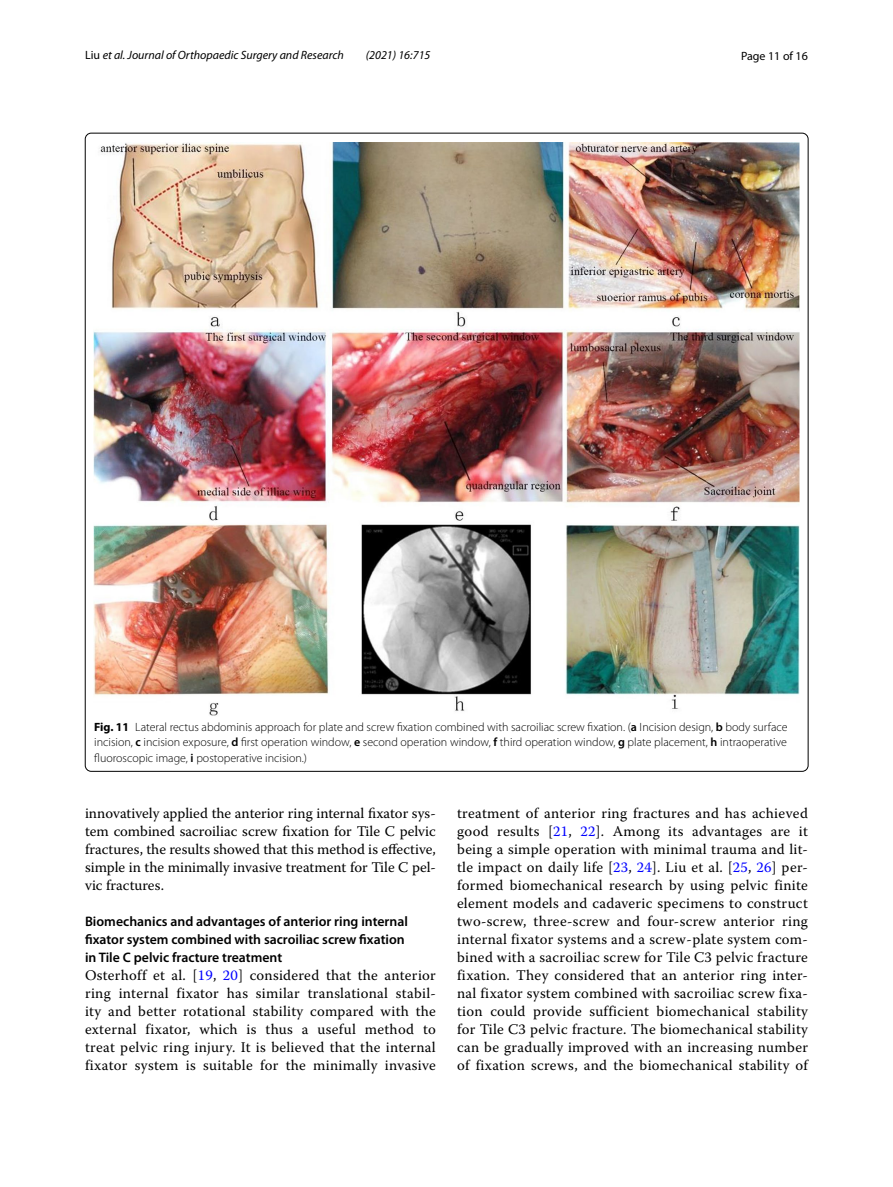
<style>
.page{position:relative;width:893px;height:1187px;background:#fff}
.page>*{position:absolute;margin:0;border:0;box-sizing:border-box;transform-origin:0 0}
.t1{font:14.7px/18px "Warnock Pro";letter-spacing:.02em;color:#000;text-align:justify}
.t2{font:600 13.8px/18px "Myriad Pro";color:#000}
.t3{font:300 12px/15px "Myriad Pro";color:#000;text-align:justify}
.t4{font:italic 12px "Myriad Pro";color:#000}
.t5{font:12px "Myriad Pro";color:#000}
.s1{font-style:normal}
.s2{font-weight:700}
.s3{font-weight:600}
.s4{color:#00f}
</style>
<div class="page">
<img style="left:94px;top:142px;width:706px;height:574px">
<p class="t4" style="left:85px;top:48px;width:260px"><span class="s1">Liu</span> et al. Journal of Orthopaedic Surgery and Research</p>
<p class="t4" style="left:366px;top:48px;width:66px">(2021) 16:715</p>
<p class="t5" style="left:741px;top:48px;width:68px">Page 11 of 16</p>
<p class="t3" style="left:94px;top:720px;width:695px"><span class="s2">Fig. 11</span> Lateral rectus abdominis approach for plate and screw fixation combined with sacroiliac screw fixation. (<span class="s3">a</span> Incision design, <span class="s3">b</span> body surface incision, <span class="s3">c</span> incision exposure, <span class="s3">d</span> first operation window, <span class="s3">e</span> second operation window, <span class="s3">f</span> third operation window, <span class="s3">g</span> plate placement, <span class="s3">h</span> intraoperative fluoroscopic image, <span class="s3">i</span> postoperative incision.)</p>
<p class="t1" style="left:85px;top:804px;width:352px">innovatively applied the anterior ring internal fixator sys&shy;tem combined sacroiliac screw fixation for Tile C pelvic fractures, the results showed that this method is effective, simple in the minimally invasive treatment for Tile C pel&shy;vic fractures.</p>
<p class="t2" style="left:85px;top:912px;width:324px">Biomechanics and advantages of anterior ring internal fixator system combined with sacroiliac screw fixation in Tile C pelvic fracture treatment</p>
<p class="t1" style="left:85px;top:966px;width:352px">Osterhoff et al. [<span class="s4">19</span>, <span class="s4">20</span>] considered that the anterior ring internal fixator has similar translational stabil&shy;ity and better rotational stability compared with the external fixator, which is thus a useful method to treat pelvic ring injury. It is believed that the internal fixator system is suitable for the minimally invasive</p>
<p class="t1" style="left:457px;top:804px;width:352px">treatment of anterior ring fractures and has achieved good results [<span class="s4">21</span>, <span class="s4">22</span>]. Among its advantages are it being a simple operation with minimal trauma and lit&shy;tle impact on daily life [<span class="s4">23</span>, <span class="s4">24</span>]. Liu et al. [<span class="s4">25</span>, <span class="s4">26</span>] per&shy;formed biomechanical research by using pelvic finite element models and cadaveric specimens to construct two-screw, three-screw and four-screw anterior ring internal fixator systems and a screw-plate system com&shy;bined with a sacroiliac screw for Tile C3 pelvic fracture fixation. They considered that an anterior ring inter&shy;nal fixator system combined with sacroiliac screw fixa&shy;tion could provide sufficient biomechanical stability for Tile C3 pelvic fracture. The biomechanical stability can be gradually improved with an increasing number of fixation screws, and the biomechanical stability of</p>
</div>
